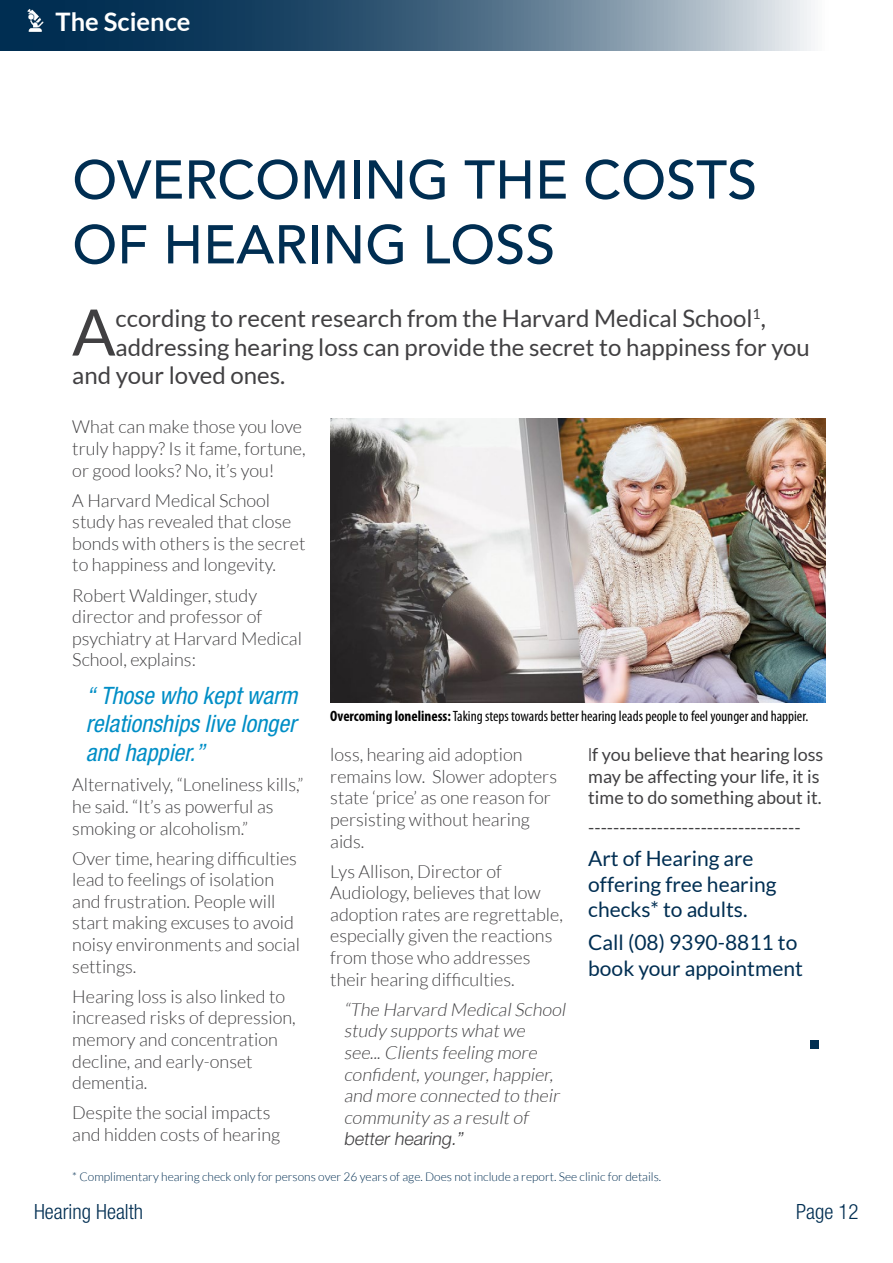
<style>
.page{position:relative;width:893px;height:1263px;background:#fff}
.page>*{position:absolute;margin:0;border:0;box-sizing:border-box;transform-origin:0 0}
.t1{font:64.2px "Lato";color:#414042}
.t2{font:500 54px/64.8px "Avenir";color:#002e52}
.t3{font:700 25.5px "Lato";color:#fff}
.t4{font:24px "Lato";color:#414042}
.t5{font:italic condensed 24px/28.8px "Helvetica Neue LT Std";color:#008ec6;text-align:justify}
.t6{font:21px/25.2px "Lato";color:#002e52}
.t7{font:300 condensed 21px "Helvetica Neue LT Std";color:#002e52}
.t8{font:300 18px/21.6px "Lato";color:#414042}
.t9{font:italic 300 18px/21.6px "Lato";color:#414042}
.t10{font:18px/21.6px "Lato";color:#414042}
.t11{font:italic 300 18px "Helvetica Neue LT Std";color:#414042}
.t12{font:condensed 15px "Myriad Pro";color:#000}
.t13{font:300 12px "Lato";color:#002e52}
.s1{font-weight:700}
.s2{font-family:"Helvetica Neue LT Std";font-weight:300}
</style>
<div class="page">
<svg style="left:0;top:0;width:811px;height:51px;background:#4e6d86"></svg>
<img style="left:21px;top:8px;width:29px;height:25px">
<img style="left:330px;top:419px;width:495px;height:283px">
<div style="left:810px;top:1040px;width:9px;height:9px;background:#002e52"></div>
<h3 class="t3" style="left:56px;top:7px;width:136px">The Science</h3>
<h2 class="t2" style="left:72px;top:144px;width:686px">OVERCOMING THE COSTS<br>OF HEARING LOSS</h2>
<h1 class="t1" style="left:72px;top:297px;width:45px">A</h1>
<h3 class="t4" style="left:116px;top:305px;width:652px">ccording to recent research from the Harvard Medical School<sup>1</sup>,</h3>
<h3 class="t4" style="left:116px;top:333px;width:696px">addressing hearing loss can provide the secret to happiness for you</h3>
<h3 class="t4" style="left:72px;top:362px;width:215px">and your loved ones.</h3>
<p class="t8" style="left:72px;top:416px;width:235px">What can make those you love truly happy? Is it fame, fortune, or good looks? No, it’s you!</p>
<p class="t8" style="left:72px;top:489px;width:235px">A Harvard Medical School study has revealed that close bonds with others is the secret to happiness and longevity.</p>
<p class="t8" style="left:72px;top:584px;width:231px">Robert Waldinger, study director and professor of psychiatry at Harvard Medical<br>School, explains:</p>
<h3 class="t5" style="left:86px;top:681px;width:213px">“ Those who kept warm relationships live longer and happier.”</h3>
<p class="t8" style="left:72px;top:774px;width:233px">Alternatively, “Loneliness kills,” he said. “It’s as powerful as smoking or alcoholism.”</p>
<p class="t8" style="left:72px;top:847px;width:229px">Over time, hearing difficulties lead to feelings of isolation and frustration. People will start making excuses to avoid noisy environments and social settings.</p>
<p class="t8" style="left:72px;top:985px;width:225px">Hearing loss is also linked to increased risks of depression, memory and concentration decline, and early-onset dementia.</p>
<p class="t8" style="left:72px;top:1102px;width:210px">Despite the social impacts and hidden costs of hearing</p>
<p class="t12" style="left:330px;top:707px;width:479px"><span class="s1">Overcoming loneliness:</span> Taking steps towards better hearing leads people to feel younger and happier.</p>
<p class="t8" style="left:330px;top:744px;width:228px">loss, hearing aid adoption remains low. Slower adopters state ‘price’ as one reason for persisting without hearing aids.</p>
<p class="t8" style="left:330px;top:860px;width:234px">Lys Allison, Director of<br>Audiology, believes that low adoption rates are regrettable, especially given the reactions from those who addresses their hearing difficulties.</p>
<p class="t9" style="left:344px;top:998px;width:226px">“The Harvard MedicalSchool study supports what we see...Clients feeling more confident,younger,happier, and more connected to their community as a result of</p>
<p class="t11" style="left:344px;top:1128px;width:124px">better hearing.”</p>
<p class="t10" style="left:588px;top:744px;width:237px"><span class="s2">I</span>f you believe that hearing loss may be affecting your life, it is time to do something about it.</p>
<p class="t10" style="left:588px;top:817px;width:214px">----------------------------------</p>
<p class="t6" style="left:588px;top:846px;width:190px">Art of Hearing are offering free hearing checks* to adults.</p>
<p class="t6" style="left:588px;top:930px;width:216px">Call (08) 9390-8811 to book your appointment</p>
<p class="t13" style="left:72px;top:1170px;width:590px">* Complimentary hearing check only for persons over 26 years of age. Does not include a report. See clinic for details.</p>
<p class="t7" style="left:34px;top:1200px;width:111px">Hearing Health</p>
<p class="t7" style="left:796px;top:1200px;width:64px">Page 12</p>
</div>
